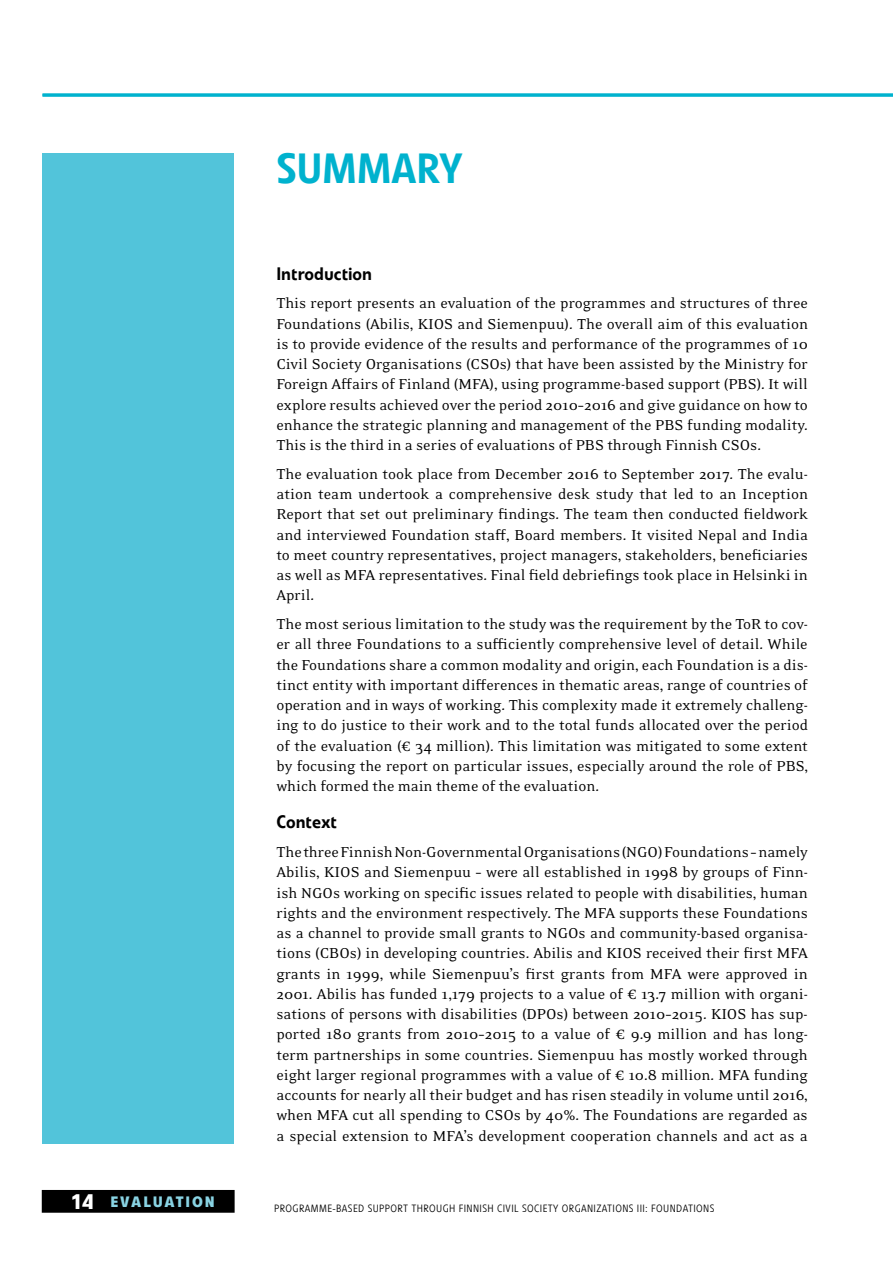
<style>
.page{position:relative;width:893px;height:1263px;background:#fff}
.page>*{position:absolute;margin:0;border:0;box-sizing:border-box;transform-origin:0 0}
.t1{font:500 42px "Veto Com";letter-spacing:-.01em;color:#00b2ce}
.t2{font:500 18px "Veto Com";color:#000}
.t3{font:16.5px/20.2px "Eidetic Neo OT";color:#000;text-align:justify}
.t4{font:700 15px "Veto Com";letter-spacing:.12em;color:#89d3e3;scale:1.05 1}
.t5{font:300 10.5px "Veto Com";letter-spacing:.035em;color:#000}
.s1{font-size:21px;color:#fff}
</style>
<div class="page">
<div style="left:43px;top:1191px;width:191px;height:21px;background:#000"></div>
<div style="left:42px;top:1190px;width:193px;height:23px;border:2px solid #000"></div>
<div style="left:43px;top:153px;width:191px;height:991px;background:#52c4da"></div>
<hr style="left:43px;top:94px;width:850px;height:3px;background:#00b2ce">
<h1 class="t1" style="left:276px;top:142px;width:188px">SUMMARY</h1>
<p class="t2" style="left:276px;top:262px;width:97px">Introduction</p>
<p class="t3" style="left:276px;top:294px;width:533px">This report presents an evaluation of the programmes and structures of three Foundations (Abilis, KIOS and Siemenpuu). The overall aim of this evaluation is to provide evidence of the results and performance of the programmes of 10<br>Civil Society Organisations (CSOs) that have been assisted by the Ministry for Foreign Affairs of Finland (MFA), using programme-based support (PBS). It will explore results achieved over the period 2010–2016 and give guidance on how to enhance the strategic planning and management of the PBS funding modality.<br>This is the third in a series of evaluations of PBS through Finnish CSOs.</p>
<p class="t3" style="left:276px;top:464px;width:533px">The evaluation took place from December 2016 to September 2017. The evalu&shy;ation team undertook a comprehensive desk study that led to an Inception Report that set out preliminary findings. The team then conducted fieldwork and interviewed Foundation staff, Board members. It visited Nepal and India to meet country representatives, project managers, stakeholders, beneficiaries as well as MFA representatives. Final field debriefings took place in Helsinki in April.</p>
<p class="t3" style="left:276px;top:614px;width:533px">The most serious limitation to the study was the requirement by the ToR to cov&shy;er all three Foundations to a sufficiently comprehensive level of detail. While the Foundations share a common modality and origin, each Foundation is a dis&shy;tinct entity with important differences in thematic areas, range of countries of operation and in ways of working. This complexity made it extremely challeng&shy;ing to do justice to their work and to the total funds allocated over the period of the evaluation (€ 34 million). This limitation was mitigated to some extent by focusing the report on particular issues, especially around the role of PBS, which formed the main theme of the evaluation.</p>
<p class="t2" style="left:276px;top:811px;width:62px">Context</p>
<p class="t3" style="left:276px;top:842px;width:533px">The three Finnish Non-Governmental Organisations (NGO) Foundations – namely Abilis, KIOS and Siemenpuu – were all established in 1998 by groups of Finn&shy;ish NGOs working on specific issues related to people with disabilities, human rights and the environment respectively. The MFA supports these Foundations as a channel to provide small grants to NGOs and community-based organisa&shy;tions (CBOs) in developing countries. Abilis and KIOS received their first MFA grants in 1999, while Siemenpuu’s first grants from MFA were approved in 2001. Abilis has funded 1,179 projects to a value of € 13.7 million with organi&shy;sations of persons with disabilities (DPOs) between 2010–2015. KIOS has sup&shy;ported 180 grants from 2010–2015 to a value of € 9.9 million and has long&shy;term partnerships in some countries. Siemenpuu has mostly worked through eight larger regional programmes with a value of € 10.8 million. MFA funding accounts for nearly all their budget and has risen steadily in volume until 2016, when MFA cut all spending to CSOs by 40%. The Foundations are regarded as a special extension to MFA’s development cooperation channels and act as a</p>
<p class="t4" style="left:71px;top:1192px;width:139px"><span class="s1">14</span> EVALUATION</p>
<p class="t5" style="left:274px;top:1202px;width:442px">PROGRAMME-BASED SUPPORT THROUGH FINNISH CIVIL SOCIETY ORGANIZATIONS III: FOUNDATIONS</p>
</div>
